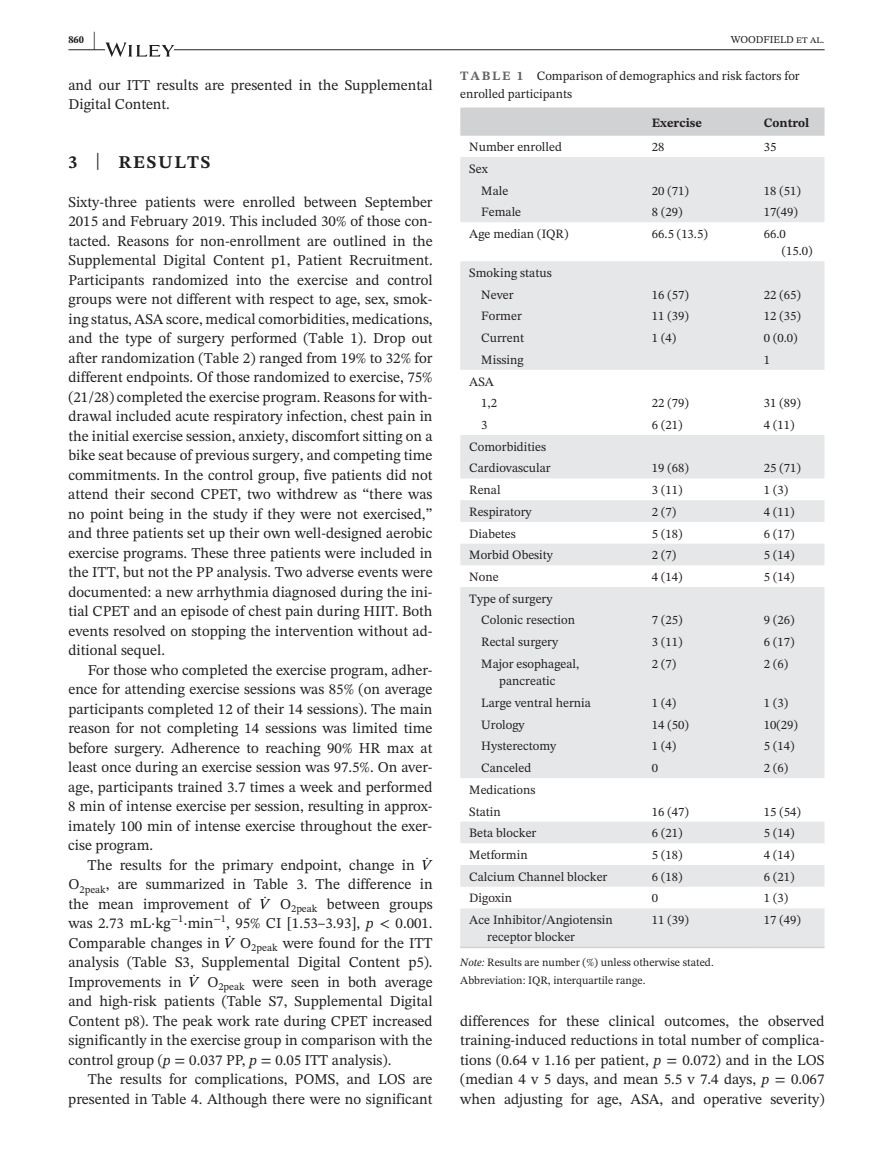
<style>
.page{position:relative;width:893px;height:1174px;background:#fff}
.page>*{position:absolute;margin:0;border:0;box-sizing:border-box;transform-origin:0 0}
.t1{font:700 18px "STIX Two Text";letter-spacing:.1em;color:#231f20}
.t2{font:15px/19.5px "STIX Two Text";color:#231f20;text-align:justify}
.t3{font:12.75px/21.8px "STIX Two Text";color:#231f20}
.t4{font:700 12.75px "STIX Two Text";color:#231f20}
.t5{font:11.25px/18px "STIX Two Text";color:#231f20}
.t6{font:10.5px "STIX Two Text";color:#231f20}
.t7{font:700 10.5px "STIX Two Text";color:#231f20}
.s1{font-size:21px}
.s2{font-weight:700;color:#636366}
.s3{font-weight:400;font-size:23.7px}
.s4{font-style:italic;color:#000}
.s5{font-style:italic}
</style>
<div class="page">
<hr style="left:68px;top:49px;width:756px;height:1px;background:#231f20">
<svg style="left:105px;top:43px;width:69px;height:14px"></svg>
<div style="left:460px;top:108px;width:364px;height:28px;background:#d1d2d4"></div>
<svg style="left:460px;top:157px;width:364px;height:789px;fill:#e6e7e9"></svg>
<hr style="left:460px;top:946px;width:183px;height:2px;background:#d1d2d4">
<hr style="left:643px;top:946px;width:112px;height:2px;background:#d1d2d4">
<hr style="left:755px;top:946px;width:69px;height:2px;background:#d1d2d4">
<p class="t7" style="left:68px;top:32px;width:29px">860 <span class="s1">|</span></p>
<p class="t6" style="left:731px;top:32px;width:95px">WOODFIELD et al.</p>
<p class="t2" style="left:68px;top:75px;width:366px">and our ITT results are presented in the Supplemental<br>Digital Content.</p>
<p class="t3" style="left:460px;top:66px;width:341px;line-height:18px"><span class="s2">TABLE 1</span> Comparison of demographics and risk factors for enrolled participants</p>
<p class="t4" style="left:652px;top:113px;width:52px">Exercise</p>
<p class="t4" style="left:764px;top:113px;width:47px">Control</p>
<p class="t3" style="left:469px;top:136px;width:94px">Number enrolled</p>
<p class="t3" style="left:652px;top:136px;width:14px">28</p>
<p class="t3" style="left:764px;top:136px;width:14px">35</p>
<p class="t3" style="left:481px;top:158px;width:29px;text-indent:-12px">Sex<br>Male</p>
<p class="t1" style="left:68px;top:149px;width:143px">3 <span class="s3">|</span> RESULTS</p>
<p class="t2" style="left:68px;top:192px;width:366px">Sixty-three patients were enrolled between September 2015 and February 2019. This included 30% of those con&shy;tacted. Reasons for non-enrollment are outlined in the Supplemental Digital Content p1, Patient Recruitment.<br>Participants randomized into the exercise and control groups were not different with respect to age, sex, smok&shy;ing status, ASA score, medical comorbidities, medications, and the type of surgery performed (Table 1). Drop out after randomization (Table 2) ranged from 19% to 32% for different endpoints. Of those randomized to exercise, 75% (21/28) completed the exercise program. Reasons for with&shy;drawal included acute respiratory infection, chest pain in the initial exercise session, anxiety, discomfort sitting on a bike seat because of previous surgery, and competing time commitments. In the control group, five patients did not attend their second CPET, two withdrew as “there was no point being in the study if they were not exercised,” and three patients set up their own well-designed aerobic exercise programs. These three patients were included in the ITT, but not the PP analysis. Two adverse events were documented: a new arrhythmia diagnosed during the ini&shy;tial CPET and an episode of chest pain during HIIT. Both events resolved on stopping the intervention without ad&shy;ditional sequel.</p>
<p class="t2" style="left:68px;top:660px;width:366px;text-indent:20px">For those who completed the exercise program, adher&shy;ence for attending exercise sessions was 85% (on average participants completed 12 of their 14 sessions). The main reason for not completing 14 sessions was limited time before surgery. Adherence to reaching 90% HR max at least once during an exercise session was 97.5%. On aver&shy;age, participants trained 3.7 times a week and performed 8 min of intense exercise per session, resulting in approx&shy;imately 100 min of intense exercise throughout the exer&shy;cise program.</p>
<p class="t2" style="left:68px;top:855px;width:366px;text-indent:19px">The results for the primary endpoint, change in <span class="s4">V</span><sup>̇ </sup>O<sub>2peak</sub>, are summarized in Table 3. The difference in the mean improvement of <span class="s4">V</span><sup>̇</sup> O<sub>2peak</sub> between groups was 2.73 mL·kg</p>
<p class="t3" style="left:652px;top:179px;width:38px">20 (71)</p>
<p class="t3" style="left:764px;top:179px;width:38px">18 (51)</p>
<p class="t3" style="left:481px;top:201px;width:41px">Female</p>
<p class="t3" style="left:652px;top:201px;width:32px">8 (29)</p>
<p class="t3" style="left:764px;top:201px;width:35px">17(49)</p>
<p class="t3" style="left:469px;top:223px;width:101px">Age median (IQR)</p>
<p class="t3" style="left:652px;top:223px;width:57px">66.5 (13.5)</p>
<p class="t3" style="left:782px;top:225px;width:32px;line-height:17.2px;text-indent:-18px">66.0 (15.0)</p>
<p class="t3" style="left:481px;top:262px;width:72px;text-indent:-12px">Smoking status<br>Never</p>
<p class="t3" style="left:652px;top:283px;width:38px">16 (57)</p>
<p class="t3" style="left:764px;top:283px;width:38px">22 (65)</p>
<p class="t3" style="left:481px;top:305px;width:42px">Former</p>
<p class="t3" style="left:652px;top:305px;width:38px">11 (39)</p>
<p class="t3" style="left:764px;top:305px;width:38px">12 (35)</p>
<p class="t3" style="left:481px;top:327px;width:44px">Current</p>
<p class="t3" style="left:652px;top:327px;width:26px">1 (4)</p>
<p class="t3" style="left:764px;top:327px;width:35px">0 (0.0)</p>
<p class="t3" style="left:481px;top:349px;width:44px">Missing</p>
<p class="t3" style="left:764px;top:349px;width:8px">1</p>
<p class="t3" style="left:469px;top:370px;width:29px;text-align:right">ASA<br>1,2</p>
<p class="t3" style="left:652px;top:392px;width:38px">22 (79)</p>
<p class="t3" style="left:764px;top:392px;width:38px">31 (89)</p>
<p class="t3" style="left:481px;top:414px;width:8px">3</p>
<p class="t3" style="left:652px;top:414px;width:32px">6 (21)</p>
<p class="t3" style="left:764px;top:414px;width:32px">4 (11)</p>
<p class="t3" style="left:469px;top:435px;width:83px">Comorbidities<br>Cardiovascular</p>
<p class="t3" style="left:652px;top:457px;width:38px">19 (68)</p>
<p class="t3" style="left:764px;top:457px;width:38px">25 (71)</p>
<p class="t3" style="left:469px;top:479px;width:33px">Renal</p>
<p class="t3" style="left:652px;top:479px;width:32px">3 (11)</p>
<p class="t3" style="left:764px;top:479px;width:26px">1 (3)</p>
<p class="t3" style="left:469px;top:501px;width:64px">Respiratory</p>
<p class="t3" style="left:652px;top:501px;width:26px">2 (7)</p>
<p class="t3" style="left:764px;top:501px;width:32px">4 (11)</p>
<p class="t3" style="left:469px;top:522px;width:48px">Diabetes</p>
<p class="t3" style="left:652px;top:522px;width:32px">5 (18)</p>
<p class="t3" style="left:764px;top:522px;width:32px">6 (17)</p>
<p class="t3" style="left:469px;top:544px;width:85px">Morbid Obesity</p>
<p class="t3" style="left:652px;top:544px;width:26px">2 (7)</p>
<p class="t3" style="left:764px;top:544px;width:32px">5 (14)</p>
<p class="t3" style="left:469px;top:566px;width:31px">None</p>
<p class="t3" style="left:652px;top:566px;width:32px">4 (14)</p>
<p class="t3" style="left:764px;top:566px;width:32px">5 (14)</p>
<p class="t3" style="left:481px;top:587px;width:95px;text-indent:-12px">Type of surgery<br>Colonic resection</p>
<p class="t3" style="left:652px;top:609px;width:32px">7 (25)</p>
<p class="t3" style="left:764px;top:609px;width:32px">9 (26)</p>
<p class="t3" style="left:481px;top:631px;width:78px">Rectal surgery</p>
<p class="t3" style="left:652px;top:631px;width:32px">3 (11)</p>
<p class="t3" style="left:764px;top:631px;width:32px">6 (17)</p>
<p class="t3" style="left:481px;top:655px;width:100px;line-height:17.2px;text-align:center">Major esophageal, pancreatic</p>
<p class="t3" style="left:652px;top:653px;width:26px">2 (7)</p>
<p class="t3" style="left:764px;top:653px;width:26px">2 (6)</p>
<p class="t3" style="left:481px;top:691px;width:111px">Large ventral hernia</p>
<p class="t3" style="left:652px;top:691px;width:26px">1 (4)</p>
<p class="t3" style="left:764px;top:691px;width:26px">1 (3)</p>
<p class="t3" style="left:481px;top:713px;width:45px">Urology</p>
<p class="t3" style="left:652px;top:713px;width:38px">14 (50)</p>
<p class="t3" style="left:764px;top:713px;width:35px">10(29)</p>
<p class="t3" style="left:481px;top:735px;width:77px">Hysterectomy</p>
<p class="t3" style="left:652px;top:735px;width:26px">1 (4)</p>
<p class="t3" style="left:764px;top:735px;width:32px">5 (14)</p>
<p class="t3" style="left:481px;top:757px;width:52px">Canceled</p>
<p class="t3" style="left:652px;top:757px;width:8px">0</p>
<p class="t3" style="left:764px;top:757px;width:26px">2 (6)</p>
<p class="t3" style="left:469px;top:778px;width:68px">Medications<br>Statin</p>
<p class="t3" style="left:652px;top:800px;width:38px">16 (47)</p>
<p class="t3" style="left:764px;top:800px;width:38px">15 (54)</p>
<p class="t3" style="left:469px;top:822px;width:69px">Beta blocker</p>
<p class="t3" style="left:652px;top:822px;width:32px">6 (21)</p>
<p class="t3" style="left:764px;top:822px;width:32px">5 (14)</p>
<p class="t3" style="left:469px;top:843px;width:60px">Metformin</p>
<p class="t3" style="left:652px;top:843px;width:32px">5 (18)</p>
<p class="t3" style="left:764px;top:843px;width:32px">4 (14)</p>
<p class="t3" style="left:469px;top:865px;width:140px">Calcium Channel blocker</p>
<p class="t3" style="left:652px;top:865px;width:32px">6 (18)</p>
<p class="t3" style="left:764px;top:865px;width:32px">6 (21)</p>
<p class="t3" style="left:469px;top:887px;width:44px">Digoxin</p>
<p class="t3" style="left:652px;top:887px;width:8px">0</p>
<p class="t3" style="left:764px;top:887px;width:26px">1 (3)</p>
<p class="t3" style="left:487px;top:911px;width:127px;line-height:17.2px;text-indent:-18px">Ace Inhibitor/Angiotensin receptor blocker</p>
<p class="t3" style="left:652px;top:909px;width:38px">11 (39)</p>
<p class="t3" style="left:764px;top:909px;width:38px">17 (49)</p>
<p class="t5" style="left:460px;top:953px;width:255px"><span class="s5">Note:</span> Results are number (%) unless otherwise stated.<br>Abbreviation: IQR, interquartile range.</p>
<p class="t6" style="left:171px;top:910px;width:14px">−1</p>
<p class="t2" style="left:183px;top:913px;width:31px">·min</p>
<p class="t6" style="left:213px;top:910px;width:14px">−1</p>
<p class="t2" style="left:68px;top:913px;width:366px;text-indent:158px">, 95% CI [1.53–3.93], <span class="s5">p</span> &lt; 0.001.<br>Comparable changes in <span class="s4">V</span><sup>̇</sup> O<sub>2peak</sub> were found for the ITT analysis (Table S3, Supplemental Digital Content p5).<br>Improvements in <span class="s4">V</span><sup>̇</sup> O<sub>2peak</sub> were seen in both average and high-risk patients (Table S7, Supplemental Digital Content p8). The peak work rate during CPET increased significantly in the exercise group in comparison with the control group (<span class="s5">p</span> = 0.037 PP, <span class="s5">p</span> = 0.05 ITT analysis).</p>
<p class="t2" style="left:68px;top:1069px;width:366px;text-align:right">The results for complications, POMS, and LOS are presented in Table 4. Although there were no significant</p>
<p class="t2" style="left:460px;top:1011px;width:366px">differences for these clinical outcomes, the observed training-induced reductions in total number of complica&shy;tions (0.64 v 1.16 per patient, <span class="s5">p</span> = 0.072) and in the LOS (median 4 v 5 days, and mean 5.5 v 7.4 days, <span class="s5">p</span> = 0.067 when adjusting for age, ASA, and operative severity)</p>
</div>
